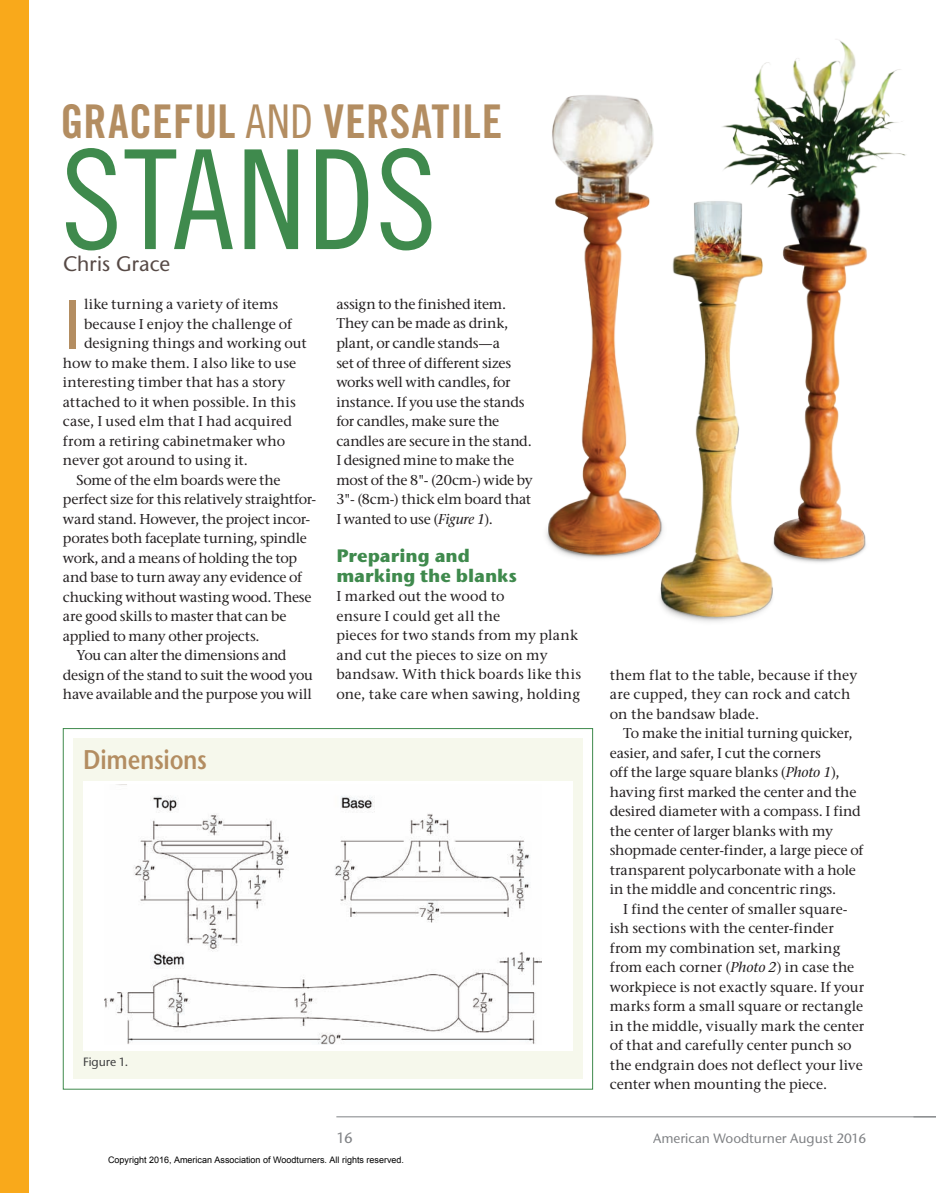
<style>
.page{position:relative;width:936px;height:1193px;background:#fff}
.page>*{position:absolute;margin:0;border:0;box-sizing:border-box;transform-origin:0 0}
.t1{font:138px "Trade Gothic Cond Eighteen";letter-spacing:.01em;color:#3f8a4d}
.t2{font:500 69.3px "Stone Sans ITC Pro";color:#b38d61}
.t3{font:46.5px "Trade Gothic Bold Cond Twenty";letter-spacing:.01em;color:#b38d61}
.t4{font:600 27px "Stone Sans ITC Pro";letter-spacing:-.02em;color:#b38d61;scale:.85 1}
.t5{font:500 21px "Stone Sans ITC Pro";letter-spacing:-.005em;color:#574a46}
.t6{font:700 18px/19.5px "Stone Sans ITC Pro";letter-spacing:-.005em;color:#3f8a4d}
.t7{font:500 15px "Stone Sans ITC Pro";color:#808285}
.t8{font:500 14.25px/19.5px "Stone Serif ITC Pro";letter-spacing:-.005em;color:#231f20}
.t9{font:500 14.25px/19.5px "Stone Serif ITC Pro";letter-spacing:.015em;color:#231f20}
.t10{font:500 14.25px "Stone Serif ITC Pro";letter-spacing:-.025em;color:#231f20}
.t11{font:500 14.25px "Stone Serif ITC Pro";letter-spacing:-.03em;color:#231f20}
.t12{font:500 13.5px "Stone Sans ITC Pro";color:#808285}
.t13{font:500 12px "Stone Sans ITC Pro";letter-spacing:-.005em;color:#3e3e3f}
.t14{font:9px "Arial";color:#000}
.s1{font-family:"Trade Gothic Cond Eighteen"}
.s2{font-style:italic}
</style>
<div class="page">
<hr style="left:336px;top:1116px;width:600px;height:1px;background:#808285">
<div style="left:73px;top:738px;width:509px;height:341px;background:#f6f8ec"></div>
<div style="left:83px;top:781px;width:489px;height:270px;background:#fff"></div>
<img style="left:105px;top:784px;width:437px;height:261px">
<div style="left:0;top:0;width:29px;height:1192px;background:#f9a91b"></div>
<img style="left:546px;top:95px;width:108px;height:464px">
<img style="left:591px;top:182px;width:182px;height:440px">
<img style="left:705px;top:39px;width:201px;height:557px">
<h3 class="t3" style="left:60px;top:93px;width:444px">GRACEFUL <span class="s1">AND</span> VERSATILE</h3>
<h1 class="t1" style="left:61px;top:118px;width:377px">STANDS</h1>
<h3 class="t5" style="left:63px;top:251px;width:109px">Chris Grace</h3>
<h2 class="t2" style="left:63px;top:282px;width:20px">I</h2>
<p class="t9" style="left:84px;top:295px;width:196px">like turning a variety of items</p>
<p class="t8" style="left:84px;top:314px;width:210px">because I enjoy the challenge of</p>
<p class="t8" style="left:84px;top:334px;width:224px">designing things and working out</p>
<p class="t8" style="left:63px;top:353px;width:235px">how to make them. I also like to use</p>
<p class="t8" style="left:63px;top:373px;width:224px">interesting timber that has a story</p>
<p class="t8" style="left:63px;top:392px;width:234px">attached to it when possible. In this</p>
<p class="t8" style="left:63px;top:412px;width:231px">case, I used elm that I had acquired</p>
<p class="t8" style="left:63px;top:431px;width:224px">from a retiring cabinetmaker who</p>
<p class="t8" style="left:63px;top:451px;width:186px">never got around to using it.</p>
<p class="t8" style="left:76px;top:470px;width:206px">Some of the elm boards were the</p>
<p class="t8" style="left:63px;top:490px;width:255px">perfect size for this relatively straightfor-</p>
<p class="t8" style="left:63px;top:509px;width:249px">ward stand. However, the project incor-</p>
<p class="t8" style="left:63px;top:529px;width:245px">porates both faceplate turning, spindle</p>
<p class="t11" style="left:63px;top:549px;width:236px">work, and a means of holding the top</p>
<p class="t8" style="left:63px;top:568px;width:241px">and base to turn away any evidence of</p>
<p class="t8" style="left:63px;top:587px;width:250px">chucking without wasting wood. These</p>
<p class="t8" style="left:63px;top:607px;width:225px">are good skills to master that can be</p>
<p class="t8" style="left:63px;top:626px;width:198px">applied to many other projects.</p>
<p class="t8" style="left:76px;top:646px;width:212px">You can alter the dimensions and</p>
<p class="t10" style="left:63px;top:666px;width:252px">design of the stand to suit the wood you</p>
<p class="t8" style="left:63px;top:685px;width:250px">have available and the purpose you will</p>
<h3 class="t4" style="left:83px;top:743px;width:147px">Dimensions</h3>
<p class="t8" style="left:336px;top:294px;width:198px">assign to the finished item.<br>They can be made as drink, plant, or candle stands—a<br>set of three of different sizes works well with candles, for instance. If you use the stands for candles, make sure the candles are secure in the stand.<br>I designed mine to make the most of the 8"- (20cm-) wide by<br>3"- (8cm-) thick elm board that<br>I wanted to use (<span class="s2">Figure 1</span>).</p>
<p class="t6" style="left:336px;top:546px;width:182px">Preparing and marking the blanks</p>
<p class="t9" style="left:336px;top:587px;width:246px">I marked out the wood to<br>ensure I could get all the<br>pieces for two stands from my plank and cut the pieces to size on my bandsaw. With thick boards like this one, take care when sawing, holding</p>
<p class="t13" style="left:83px;top:1054px;width:47px">Figure 1.</p>
<p class="t9" style="left:610px;top:665px;width:249px">them flat to the table, because if they are cupped, they can rock and catch on the bandsaw blade.</p>
<p class="t8" style="left:610px;top:724px;width:255px;text-indent:13px">To make the initial turning quicker, easier, and safer, I cut the corners<br>off the large square blanks (<span class="s2">Photo 1</span>), having first marked the center and the desired diameter with a compass. I find the center of larger blanks with my shopmade center-finder, a large piece of transparent polycarbonate with a hole in the middle and concentric rings.</p>
<p class="t8" style="left:610px;top:899px;width:256px;text-indent:13px">I find the center of smaller square&shy;ish sections with the center-finder from my combination set, marking from each corner (<span class="s2">Photo 2</span>) in case the workpiece is not exactly square. If your marks form a small square or rectangle in the middle, visually mark the center of that and carefully center punch so the endgrain does not deflect your live center when mounting the piece.</p>
<p class="t7" style="left:336px;top:1128px;width:18px">16</p>
<p class="t12" style="left:653px;top:1129px;width:215px">American Woodturner August 2016</p>
<p class="t14" style="left:108px;top:1154px;width:298px">Copyright 2016, American Association of Woodturners. All rights reserved.</p>
</div>
